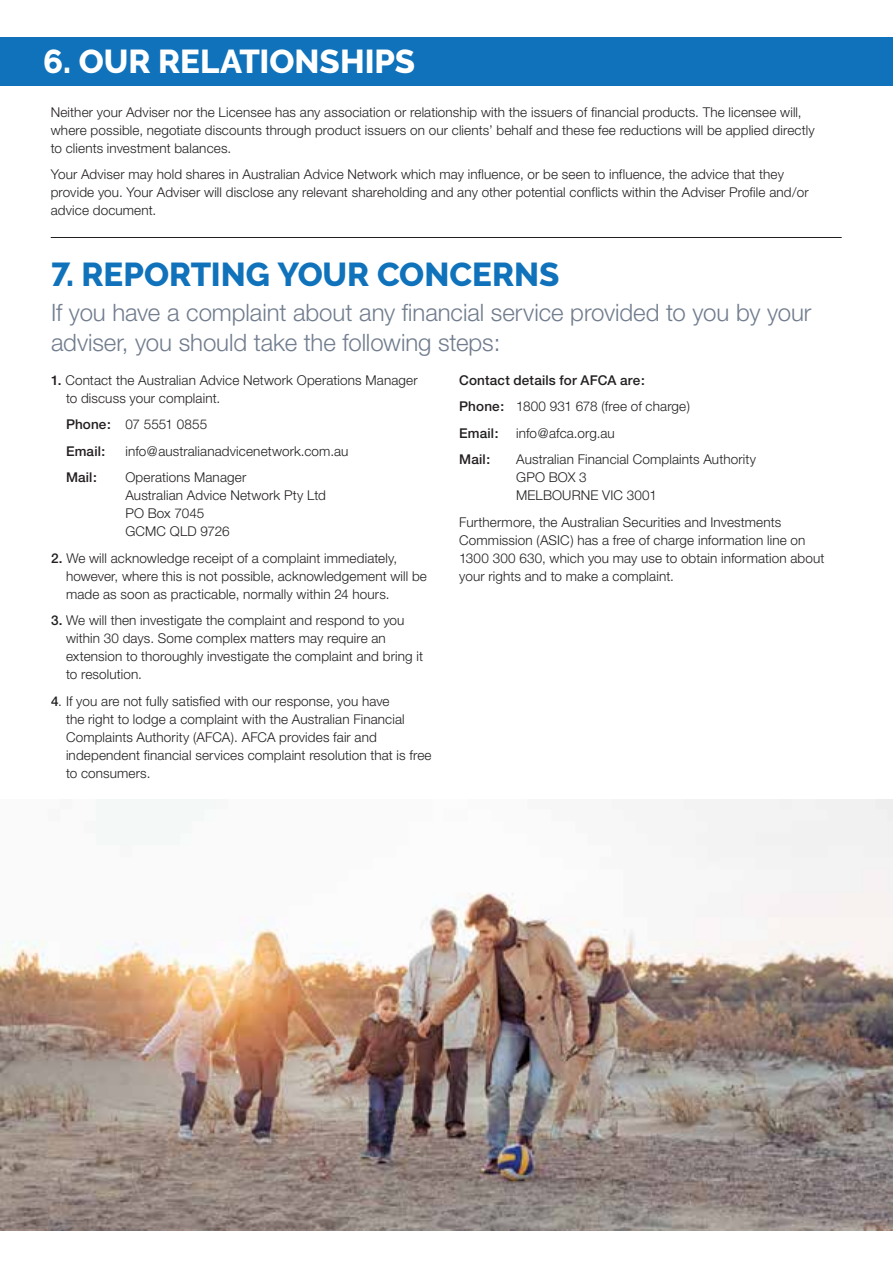
<style>
.page{position:relative;width:893px;height:1263px;background:#fff}
.page>*{position:absolute;margin:0;border:0;box-sizing:border-box;transform-origin:0 0}
.t1{font:800 33px "Raleway";color:#1072ba}
.t2{font:800 33px "Raleway";color:#fff}
.t3{font:300 24px/30px "Helvetica Neue";letter-spacing:-.005em;color:#717d8e}
.t4{font:300 13.5px/18px "Helvetica Neue";letter-spacing:.01em;color:#231f20}
.t5{font:500 13.5px/26.5px "Helvetica Neue";letter-spacing:.01em;color:#231f20}
.s1{font-weight:500}
.s2{font-weight:300}
</style>
<div class="page">
<div style="left:0;top:37px;width:893px;height:49px;background:#1072ba"></div>
<img style="left:0;top:799px;width:893px;height:431px">
<hr style="left:51px;top:237px;width:791px;height:1px;background:#231f20">
<h1 class="t2" style="left:43px;top:43px;width:373px">6. OUR RELATIONSHIPS</h1>
<p class="t4" style="left:51px;top:103px;width:765px">Neither your Adviser nor the Licensee has any association or relationship with the issuers of financial products. The licensee will, where possible, negotiate discounts through product issuers on our clients’ behalf and these fee reductions will be applied directly to clients investment balances.</p>
<p class="t4" style="left:51px;top:165px;width:759px">Your Adviser may hold shares in Australian Advice Network which may influence, or be seen to influence, the advice that they provide you. Your Adviser will disclose any relevant shareholding and any other potential conflicts within the Adviser Profile and/or advice document.</p>
<h1 class="t1" style="left:51px;top:255px;width:510px">7. REPORTING YOUR CONCERNS</h1>
<h2 class="t3" style="left:51px;top:297px;width:762px">If you have a complaint about any financial service provided to you by your adviser, you should take the following steps:</h2>
<p class="t4" style="left:66px;top:371px;width:353px;text-indent:-15px"><span class="s1">1.</span> Contact the Australian Advice Network Operations Manager to discuss your complaint.</p>
<p class="t5" style="left:66px;top:411px;width:143px">Phone: <span class="s2">07 5551 0855<br></span>Email:</p>
<p class="t4" style="left:125px;top:442px;width:224px">info@australianadvicenetwork.com.au</p>
<p class="t5" style="left:66px;top:464px;width:32px">Mail:</p>
<p class="t4" style="left:125px;top:468px;width:202px">Operations Manager<br>Australian Advice Network Pty Ltd<br>PO Box 7045<br>GCMC QLD 9726</p>
<p class="t4" style="left:66px;top:549px;width:362px;text-indent:-15px"><span class="s1">2.</span> We will acknowledge receipt of a complaint immediately, however, where this is not possible, acknowledgement will be made as soon as practicable, normally within 24 hours.</p>
<p class="t4" style="left:66px;top:611px;width:358px;text-indent:-15px"><span class="s1">3.</span> We will then investigate the complaint and respond to you within 30 days. Some complex matters may require an extension to thoroughly investigate the complaint and bring it to resolution.</p>
<p class="t4" style="left:66px;top:692px;width:367px;text-indent:-15px"><span class="s1">4</span>. If you are not fully satisfied with our response, you have<br>the right to lodge a complaint with the Australian Financial Complaints Authority (AFCA). AFCA provides fair and independent financial services complaint resolution that is free to consumers.</p>
<p class="t5" style="left:459px;top:366px;width:232px">Contact details for AFCA are:<br>Phone: <span class="s2">1800 931 678 (free of charge)<br></span>Email:</p>
<p class="t4" style="left:516px;top:424px;width:100px">info@afca.org.au</p>
<p class="t5" style="left:459px;top:446px;width:32px">Mail:</p>
<p class="t4" style="left:516px;top:450px;width:241px">Australian Financial Complaints Authority<br>GPO BOX 3<br>MELBOURNE VIC 3001</p>
<p class="t4" style="left:459px;top:513px;width:367px">Furthermore, the Australian Securities and Investments Commission (ASIC) has a free of charge information line on 1300 300 630, which you may use to obtain information about your rights and to make a complaint.</p>
</div>
